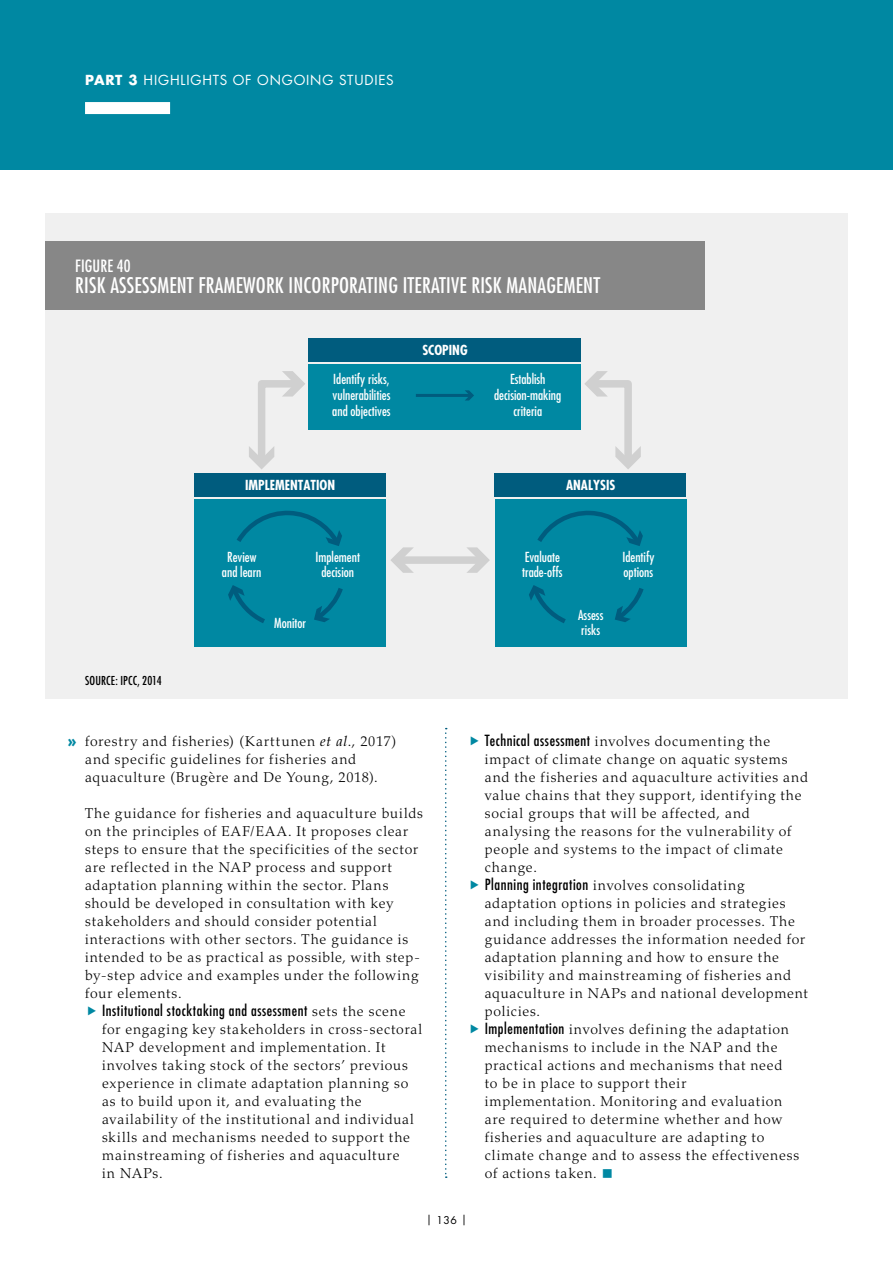
<style>
.page{position:relative;width:893px;height:1263px;background:#fff}
.page>*{position:absolute;margin:0;border:0;box-sizing:border-box;transform-origin:0 0}
.t1{font:condensed 21px "Futura Std";letter-spacing:.01em;color:#fff}
.t2{font:condensed 16.5px "Futura Std";letter-spacing:.01em;color:#fff}
.t3{font:800 16.5px "Futura Std";color:#0088a2}
.t4{font:condensed 15px "Futura Std";letter-spacing:.035em;color:#000}
.t5{font:300 14.25px/18px "Palatino LT Std";letter-spacing:.055em;color:#000}
.t6{font:condensed 13.5px/15px "Futura Std";color:#fff;text-align:center}
.t7{font:13.5px "Futura Std";letter-spacing:.065em;color:#fff}
.t8{font:700 condensed 13.5px "Futura Std";color:#fff}
.t9{font:condensed 12px "Futura Std";letter-spacing:.01em;color:#000}
.t10{font:10.5px "Futura Std";color:#000}
.s1{font-weight:700}
.s2{font-weight:400;font-style:italic}
.s3{font-family:"Palatino LT Std";font-weight:300;font-stretch:normal;font-size:14.25px}
.s4{font-family:"Futura Std";font-weight:400;font-stretch:condensed;font-size:15px}
.s5{color:#0088a2}
</style>
<div class="page">
<div style="left:0;top:0;width:893px;height:170px;background:#0088a2"></div>
<div style="left:85px;top:102px;width:85px;height:12px;background:#fff"></div>
<svg style="left:445px;top:728px;width:2px;height:450px"></svg>
<div style="left:45px;top:213px;width:803px;height:485px;background:#f0f0f0"></div>
<div style="left:45px;top:241px;width:660px;height:69px;background:#878787"></div>
<div style="left:195px;top:499px;width:191px;height:147px;background:#0088a2"></div>
<div style="left:495px;top:499px;width:191px;height:147px;background:#0088a2"></div>
<div style="left:309px;top:364px;width:272px;height:65px;background:#0088a2"></div>
<div style="left:309px;top:338px;width:272px;height:23px;background:#005c7e"></div>
<div style="left:195px;top:473px;width:191px;height:24px;background:#005c7e"></div>
<div style="left:495px;top:473px;width:191px;height:24px;background:#005c7e"></div>
<svg style="left:249px;top:371px;width:56px;height:98px"></svg>
<svg style="left:584px;top:371px;width:57px;height:98px"></svg>
<hr style="left:416px;top:394px;width:55px;height:3px;background:#005c7e">
<svg style="left:465px;top:390px;width:9px;height:10px"></svg>
<div style="left:399px;top:556px;width:82px;height:8px;background:#d0d0d0"></div>
<svg style="left:466px;top:547px;width:24px;height:26px"></svg>
<svg style="left:391px;top:547px;width:23px;height:26px"></svg>
<svg style="left:314px;top:588px;width:29px;height:34px"></svg>
<svg style="left:237px;top:510px;width:105px;height:36px"></svg>
<svg style="left:228px;top:585px;width:37px;height:38px"></svg>
<svg style="left:615px;top:588px;width:29px;height:34px"></svg>
<svg style="left:537px;top:510px;width:106px;height:36px"></svg>
<svg style="left:529px;top:585px;width:37px;height:38px"></svg>
<p class="t7" style="left:85px;top:71px;width:310px"><span class="s1">PART 3</span> HIGHLIGHTS OF ONGOING STUDIES</p>
<p class="t2" style="left:75px;top:256px;width:57px">FIGURE 40</p>
<h1 class="t1" style="left:75px;top:273px;width:526px">RISK ASSESSMENT FRAMEWORK INCORPORATING ITERATIVE RISK MANAGEMENT</h1>
<p class="t8" style="left:422px;top:342px;width:47px">SCOPING</p>
<p class="t6" style="left:332px;top:371px;width:60px;line-height:16.2px;text-align:justify">Identify risks, vulnerabilities and objectives</p>
<p class="t6" style="left:494px;top:371px;width:69px;line-height:16.2px">Establish decision-making criteria</p>
<p class="t8" style="left:245px;top:476px;width:92px">IMPLEMENTATION</p>
<p class="t8" style="left:566px;top:476px;width:51px">ANALYSIS</p>
<p class="t9" style="left:85px;top:673px;width:78px">SOURCE: IPCC, 2014</p>
<p class="t6" style="left:222px;top:549px;width:41px">Review and learn</p>
<p class="t6" style="left:316px;top:549px;width:46px">Implement decision</p>
<p class="t6" style="left:274px;top:615px;width:33px">Monitor</p>
<p class="t3" style="left:67px;top:730px;width:11px">»</p>
<p class="t5" style="left:85px;top:732px;width:313px">forestry and fisheries) (Karttunen <span class="s2">et al</span>., 2017) and specific guidelines for fisheries and aquaculture (Brugère and De Young, 2018).</p>
<p class="t5" style="left:85px;top:804px;width:340px">The guidance for fisheries and aquaculture builds on the principles of EAF/EAA. It proposes clear steps to ensure that the specificities of the sector are reflected in the NAP process and support adaptation planning within the sector. Plans should be developed in consultation with key stakeholders and should consider potential interactions with other sectors. The guidance is intended to be as practical as possible, with step&shy;by-step advice and examples under the following four elements.</p>
<p class="t4" style="left:102px;top:1001px;width:305px">Institutional stocktaking and assessment <span class="s3">sets the scene</span></p>
<p class="t5" style="left:102px;top:1020px;width:322px">for engaging key stakeholders in cross-sectoral NAP development and implementation. It involves taking stock of the sectors’ previous experience in climate adaptation planning so as to build upon it, and evaluating the availability of the institutional and individual skills and mechanisms needed to support the mainstreaming of fisheries and aquaculture<br>in NAPs.</p>
<p class="t10" style="left:426px;top:1214px;width:42px">| 136 |</p>
<p class="t6" style="left:522px;top:550px;width:42px;text-align:left">Evaluate trade-offs</p>
<p class="t6" style="left:622px;top:550px;width:34px;text-align:left">Identify options</p>
<p class="t6" style="left:578px;top:607px;width:27px;text-align:left">Assess risks</p>
<p class="t5" style="left:485px;top:732px;width:325px"><span class="s4">Technical assessment</span> involves documenting the impact of climate change on aquatic systems and the fisheries and aquaculture activities and value chains that they support, identifying the social groups that will be affected, and analysing the reasons for the vulnerability of people and systems to the impact of climate change.<br><span class="s4">Planning integration</span> involves consolidating adaptation options in policies and strategies and including them in broader processes. The guidance addresses the information needed for adaptation planning and how to ensure the visibility and mainstreaming of fisheries and aquaculture in NAPs and national development policies.<br><span class="s4">Implementation</span> involves defining the adaptation mechanisms to include in the NAP and the practical actions and mechanisms that need<br>to be in place to support their<br>implementation. Monitoring and evaluation<br>are required to determine whether and how fisheries and aquaculture are adapting to climate change and to assess the effectiveness of actions taken. <span class="s5">■</span></p>
</div>
